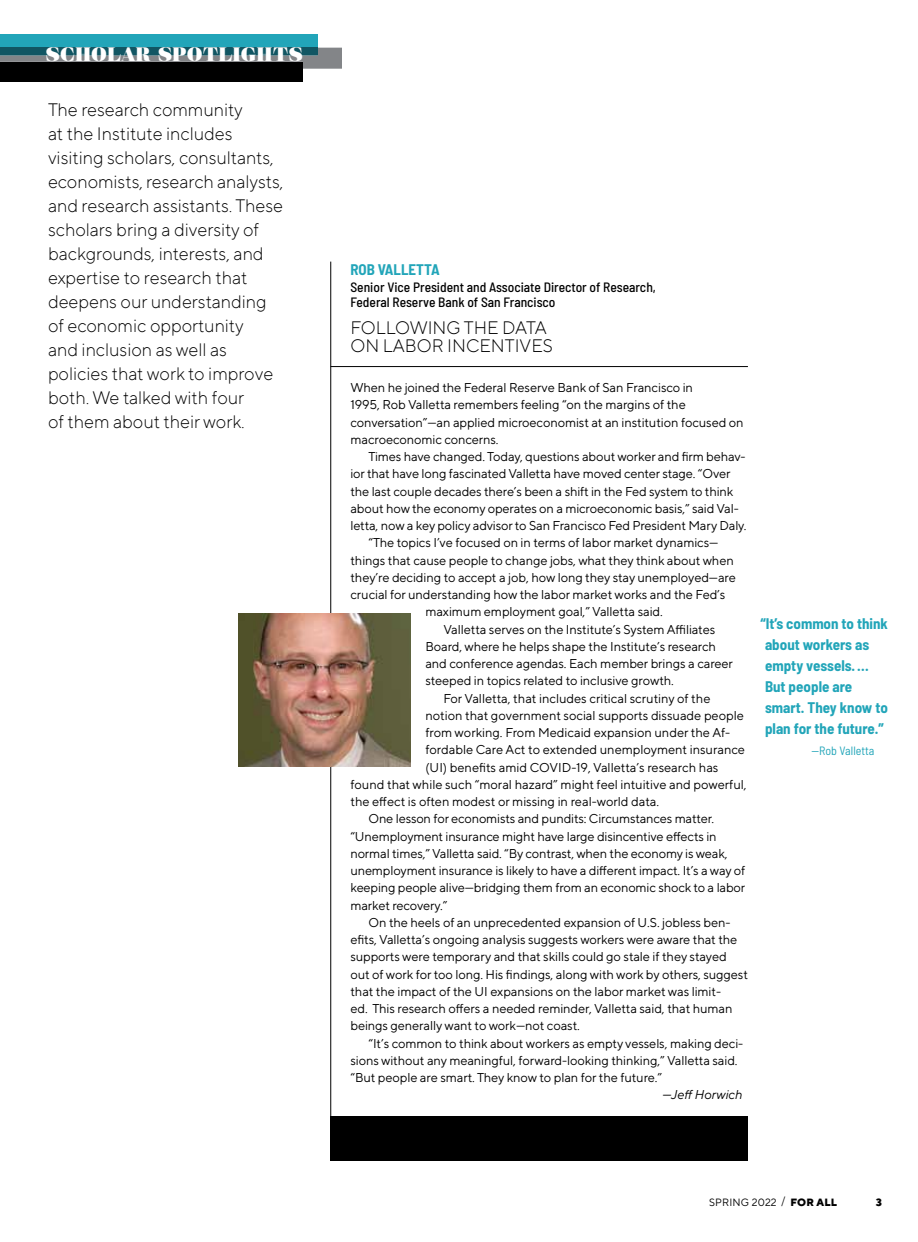
<style>
.page{position:relative;width:918px;height:1242px;background:#fff}
.page>*{position:absolute;margin:0;border:0;box-sizing:border-box;transform-origin:0 0}
.t1{font:900 19.5px "Eckhart Headline";letter-spacing:.005em;color:#fff}
.t2{font:300 18px/24px "TT Norms Pro";color:#000}
.t3{font:700 semi-condensed 15px/21px "Barlow";color:#22a5b9}
.t4{font:500 semi-condensed 13.5px/15px "Barlow";color:#000}
.t5{font:12.75px/17.2px "TT Norms Pro";letter-spacing:-.005em;color:#000}
.t6{font:italic 12.75px "TT Norms Pro";letter-spacing:-.005em;color:#000}
.t7{font:semi-condensed 12px "Barlow";color:#22a5b9}
.t8{font:10.5px "TT Norms Pro";letter-spacing:.015em;color:#000}
.t9{font:800 10.5px "TT Norms Pro";color:#000}
.s1{font-weight:800}
</style>
<div class="page">
<div style="left:331px;top:1116px;width:417px;height:45px;background:#000"></div>
<div style="left:0;top:34px;width:318px;height:21px;background:#22a5b9"></div>
<div style="left:0;top:62px;width:303px;height:19px;background:#000"></div>
<svg style="left:0;top:48px;width:342px;height:21px;background:#82878b"></svg>
<div style="left:0;top:48px;width:318px;height:7px;background:#115663"></div>
<div style="left:0;top:62px;width:303px;height:7px;background:#000"></div>
<hr style="left:330px;top:262px;width:1px;height:899px;background:#000">
<hr style="left:331px;top:366px;width:417px;height:1px;background:#000">
<img style="left:238px;top:614px;width:172px;height:153px">
<h1 class="t1" style="left:46px;top:40px;width:259px">SCHOLAR SPOTLIGHTS</h1>
<p class="t2" style="left:48px;top:96px;width:237px">The research community<br>at the Institute includes visiting scholars, consultants, economists, research analysts, and research assistants. These scholars bring a diversity of backgrounds, interests, and expertise to research that deepens our understanding of economic opportunity<br>and inclusion as well as policies that work to improve both. We talked with four<br>of them about their work.</p>
<p class="t3" style="left:350px;top:258px;width:91px">ROB VALLETTA</p>
<p class="t4" style="left:350px;top:278px;width:307px">Senior Vice President and Associate Director of Research,<br>Federal Reserve Bank of San Francisco</p>
<h2 class="t2" style="left:350px;top:317px;width:204px;line-height:18px">FOLLOWING THE DATA<br>ON LABOR INCENTIVES</h2>
<p class="t5" style="left:350px;top:378px;width:395px">When he joined the Federal Reserve Bank of San Francisco in<br>1995, Rob Valletta remembers feeling “on the margins of the conversation”—an applied microeconomist at an institution focused on macroeconomic concerns.</p>
<p class="t5" style="left:368px;top:447px;width:379px">Times have changed. Today, questions about worker and firm behav-</p>
<p class="t5" style="left:350px;top:464px;width:382px">ior that have long fascinated Valletta have moved center stage. “Over</p>
<p class="t5" style="left:350px;top:482px;width:384px">the last couple decades there’s been a shift in the Fed system to think</p>
<p class="t5" style="left:350px;top:499px;width:390px">about how the economy operates on a microeconomic basis,” said Val-</p>
<p class="t5" style="left:350px;top:516px;width:398px">letta, now a key policy advisor to San Francisco Fed President Mary Daly.</p>
<p class="t5" style="left:368px;top:533px;width:351px">“The topics I’ve focused on in terms of labor market dynamics—</p>
<p class="t5" style="left:350px;top:551px;width:385px">things that cause people to change jobs, what they think about when</p>
<p class="t5" style="left:350px;top:568px;width:387px">they’re deciding to accept a job, how long they stay unemployed—are</p>
<p class="t5" style="left:350px;top:585px;width:376px">crucial for understanding how the labor market works and the Fed’s</p>
<p class="t5" style="left:425px;top:602px;width:239px">maximum employment goal,” Valletta said.</p>
<p class="t5" style="left:443px;top:620px;width:273px">Valletta serves on the Institute’s System Affiliates</p>
<p class="t5" style="left:425px;top:637px;width:292px">Board, where he helps shape the Institute’s research</p>
<p class="t5" style="left:425px;top:654px;width:309px">and conference agendas. Each member brings a career</p>
<p class="t5" style="left:425px;top:671px;width:250px">steeped in topics related to inclusive growth.</p>
<p class="t5" style="left:443px;top:689px;width:269px">For Valletta, that includes critical scrutiny of the</p>
<p class="t5" style="left:425px;top:706px;width:320px">notion that government social supports dissuade people</p>
<p class="t5" style="left:425px;top:723px;width:306px">from working. From Medicaid expansion under the Af-</p>
<p class="t5" style="left:425px;top:740px;width:321px">fordable Care Act to extended unemployment insurance</p>
<p class="t5" style="left:425px;top:758px;width:295px">(UI) benefits amid COVID-19, Valletta’s research has</p>
<p class="t5" style="left:350px;top:775px;width:398px">found that while such “moral hazard” might feel intuitive and powerful,</p>
<p class="t5" style="left:350px;top:792px;width:310px">the effect is often modest or missing in real-world data.</p>
<p class="t5" style="left:368px;top:809px;width:347px">One lesson for economists and pundits: Circumstances matter.</p>
<p class="t5" style="left:350px;top:827px;width:368px">“Unemployment insurance might have large disincentive effects in</p>
<p class="t5" style="left:350px;top:844px;width:379px">normal times,” Valletta said. “By contrast, when the economy is weak,</p>
<p class="t5" style="left:350px;top:861px;width:396px">unemployment insurance is likely to have a different impact. It’s a way of</p>
<p class="t5" style="left:350px;top:878px;width:396px">keeping people alive—bridging them from an economic shock to a labor</p>
<p class="t5" style="left:350px;top:896px;width:99px">market recovery.”</p>
<p class="t5" style="left:368px;top:913px;width:364px">On the heels of an unprecedented expansion of U.S. jobless ben-</p>
<p class="t5" style="left:350px;top:930px;width:388px">efits, Valletta’s ongoing analysis suggests workers were aware that the</p>
<p class="t5" style="left:350px;top:947px;width:378px">supports were temporary and that skills could go stale if they stayed</p>
<p class="t5" style="left:350px;top:965px;width:399px">out of work for too long. His findings, along with work by others, suggest</p>
<p class="t5" style="left:350px;top:982px;width:372px">that the impact of the UI expansions on the labor market was limit-</p>
<p class="t5" style="left:350px;top:999px;width:384px">ed. This research offers a needed reminder, Valletta said, that human</p>
<p class="t5" style="left:350px;top:1016px;width:231px">beings generally want to work—not coast.</p>
<p class="t5" style="left:368px;top:1034px;width:376px">“It’s common to think about workers as empty vessels, making deci-</p>
<p class="t5" style="left:350px;top:1051px;width:389px">sions without any meaningful, forward-looking thinking,” Valletta said.</p>
<p class="t5" style="left:350px;top:1068px;width:313px">“But people are smart. They know to plan for the future.”</p>
<p class="t6" style="left:662px;top:1086px;width:82px">—JeffHorwich</p>
<p class="t3" style="left:765px;top:612px;width:124px;text-indent:-4px">“It’s common to think about workers as empty vessels. ...<br>But people are smart. They know to plan for the future.”</p>
<p class="t7" style="left:812px;top:742px;width:64px">—Rob Valletta</p>
<p class="t8" style="left:709px;top:1195px;width:130px">SPRING 2022 / <span class="s1">FOR ALL</span></p>
<p class="t9" style="left:876px;top:1194px;width:8px">3</p>
</div>
